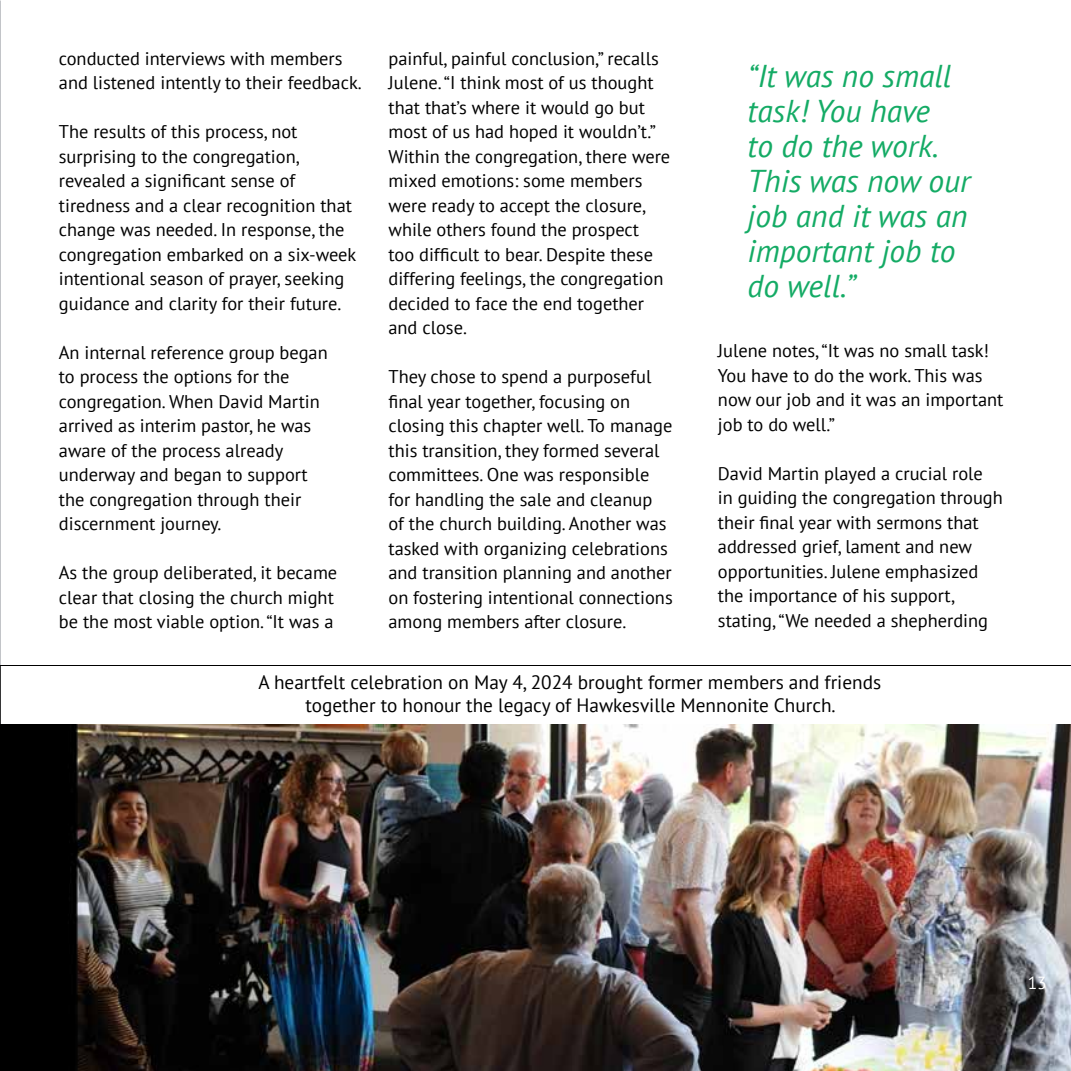
<style>
.page{position:relative;width:1071px;height:1071px;background:#fff}
.page>*{position:absolute;margin:0;border:0;box-sizing:border-box;transform-origin:0 0}
.t1{font:italic 31.5px/35px "PT Sans";color:#14ab65}
.t2{font:19.25px/23.1px "PT Sans";color:#000;text-align:center}
.t3{font:18.38px/24.5px "PT Sans";color:#000}
.t4{font:17.5px "PT Sans";color:#fff}
</style>
<div class="page">
<img style="left:0;top:0;width:1px;height:507px">
<svg style="left:0;top:665px;width:1071px;height:60px"></svg>
<img style="left:0;top:725px;width:1071px;height:346px">
<p class="t3" style="left:59px;top:46px;width:304px">conducted interviews with members and listened intently to their feedback.</p>
<p class="t3" style="left:59px;top:119px;width:299px">The results of this process, not surprising to the congregation, revealed a significant sense of tiredness and a clear recognition that change was needed. In response, the congregation embarked on a six-week intentional season of prayer, seeking guidance and clarity for their future.</p>
<p class="t3" style="left:59px;top:340px;width:270px">An internal reference group began to process the options for the congregation. When David Martin arrived as interim pastor, he was aware of the process already underway and began to support the congregation through their discernment journey.</p>
<p class="t3" style="left:59px;top:560px;width:280px">As the group deliberated, it became clear that closing the church might be the most viable option. “It was a</p>
<p class="t3" style="left:388px;top:46px;width:283px">painful, painful conclusion,” recalls<br>Julene. “I think most of us thought that that’s where it would go but most of us had hoped it wouldn’t.”<br>Within the congregation, there were mixed emotions: some members were ready to accept the closure, while others found the prospect<br>too difficult to bear. Despite these differing feelings, the congregation decided to face the end together and close.</p>
<p class="t3" style="left:388px;top:364px;width:286px">They chose to spend a purposeful final year together, focusing on closing this chapter well. To manage this transition, they formed several committees. One was responsible for handling the sale and cleanup<br>of the church building. Another was tasked with organizing celebrations and transition planning and another on fostering intentional connections among members after closure.</p>
<h1 class="t1" style="left:748px;top:58px;width:224px">“It was no small task! You have<br>to do the work.<br>This was now our job and it was an important job to do well.”</h1>
<p class="t3" style="left:718px;top:338px;width:287px">Julene notes, “It was no small task!<br>You have to do the work. This was now our job and it was an important job to do well.”</p>
<p class="t3" style="left:718px;top:461px;width:286px">David Martin played a crucial role<br>in guiding the congregation through their final year with sermons that addressed grief, lament and new opportunities. Julene emphasized the importance of his support, stating, “We needed a shepherding</p>
<p class="t2" style="left:259px;top:670px;width:624px">A heartfelt celebration on May 4, 2024 brought former members and friends together to honour the legacy of Hawkesville Mennonite Church.</p>
<p class="t4" style="left:1028px;top:972px;width:21px">13</p>
</div>
